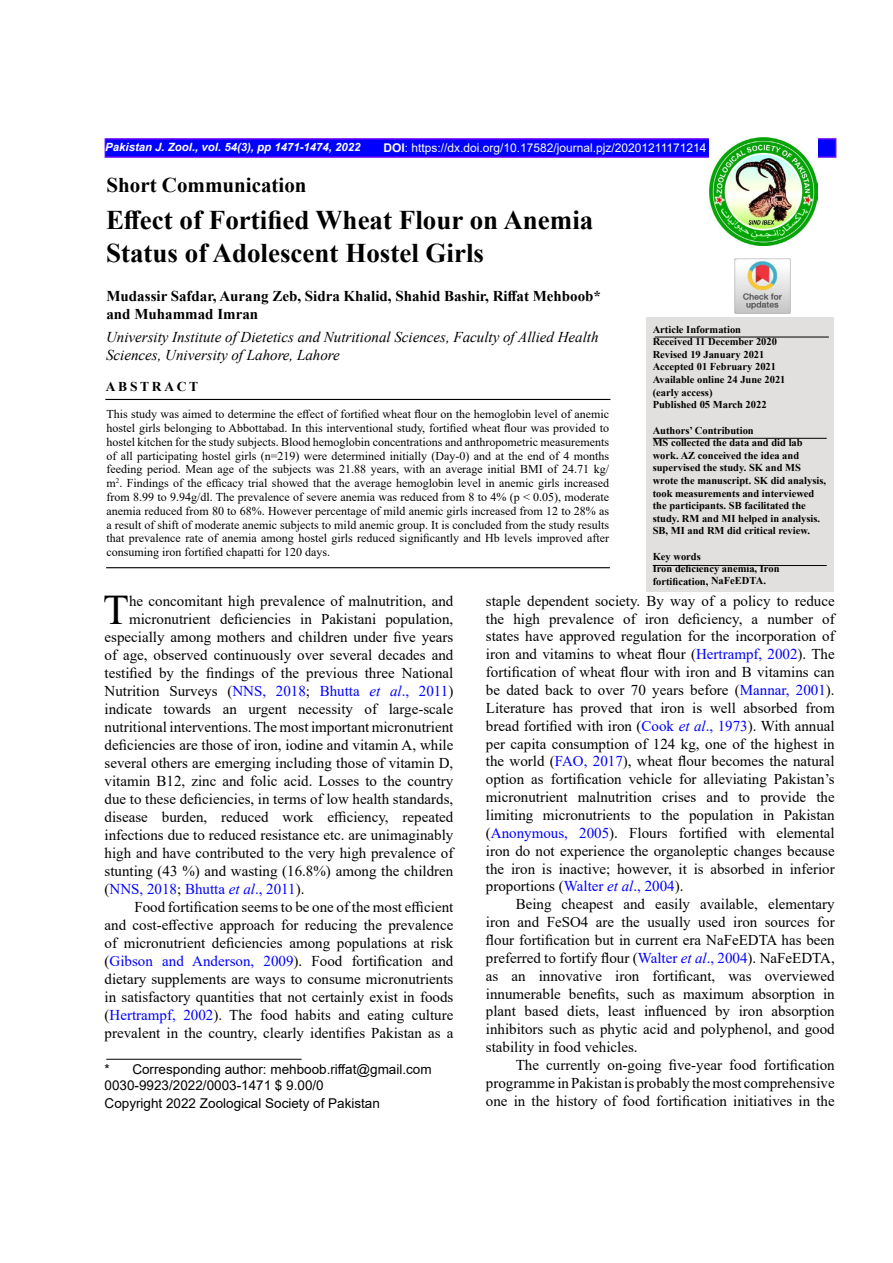
<style>
.page{position:relative;width:893px;height:1263px;background:#fff}
.page>*{position:absolute;margin:0;border:0;box-sizing:border-box;transform-origin:0 0}
.t1{font:42.15px "Times New Roman";color:#000}
.t2{font:700 27px/32.4px "Times New Roman";color:#000}
.t3{font:700 21px "Times New Roman";color:#000}
.t4{font:15px/17.9px "Times New Roman";color:#000;text-align:justify}
.t5{font:italic 15px/18px "Times New Roman";color:#000}
.t6{font:700 15px/18px "Times New Roman";color:#000}
.t7{font:15px "Times New Roman";color:#00f}
.t8{font:13.5px/16.2px "Arial";color:#000}
.t9{font:700 13.5px "Times New Roman";letter-spacing:.2em;color:#000}
.t10{font:12px/13.8px "Times New Roman";color:#000;text-align:justify}
.t11{font:12px "Arial";color:#fff}
.t12{font:italic 700 11.4px "Arial";color:#fff}
.t13{font:700 10.5px/12.6px "Times New Roman";color:#000}
.s1{font-weight:700}
.s2{color:#00f}
.s3{font-style:italic;color:#00f}
.s4{color:#000}
.s5{font-style:italic}
</style>
<div class="page">
<div style="left:105px;top:138px;width:731px;height:20px;background:#00f;border:2px solid #60f"></div>
<img style="left:709px;top:138px;width:108px;height:108px">
<div style="left:646px;top:318px;width:187px;height:274px;background:#e2e0df"></div>
<hr style="left:653px;top:438px;width:174px;height:1px;background:#000">
<hr style="left:105px;top:399px;width:505px;height:1px;background:#000">
<hr style="left:106px;top:567px;width:504px;height:1px;background:#000">
<hr style="left:655px;top:337px;width:174px;height:1px;background:#000">
<hr style="left:106px;top:1059px;width:196px;height:1px;background:#000">
<hr style="left:653px;top:565px;width:174px;height:1px;background:#000">
<img style="left:735px;top:258px;width:55px;height:55px">
<p class="t12" style="left:105px;top:139px;width:257px">Pakistan J. Zool., vol. 54(3), pp 1471-1474, 2022</p>
<p class="t11" style="left:383px;top:139px;width:325px"><span class="s1">DOI</span>: https://dx.doi.org/10.17582/journal.pjz/20201211171214</p>
<h3 class="t3" style="left:107px;top:170px;width:202px">Short Communication</h3>
<h2 class="t2" style="left:106px;top:203px;width:489px">Effect of Fortified Wheat Flour on Anemia<br>Status of Adolescent Hostel Girls</h2>
<p class="t6" style="left:106px;top:287px;width:496px">Mudassir Safdar, Aurang Zeb, Sidra Khalid, Shahid Bashir, Riffat Mehboob* and Muhammad Imran</p>
<p class="t5" style="left:106px;top:327px;width:494px">University Institute of Dietetics and Nutritional Sciences, Faculty of Allied Health<br>Sciences, University of Lahore, Lahore</p>
<p class="t13" style="left:653px;top:323px;width:134px">Article Information<br>Received 11 December 2020<br>Revised 19 January 2021<br>Accepted 01 February 2021<br>Available online 24 June 2021 (early access)<br>Published 05 March 2022</p>
<p class="t13" style="left:653px;top:423px;width:175px">Authors’ Contribution<br>MS collected the data and did lab work. AZ conceived the idea and supervised the study. SK and MS wrote the manuscript. SK did analysis, took measurements and interviewed the participants. SB facilitated the study. RM and MI helped in analysis.<br>SB, MI and RM did critical review.</p>
<p class="t13" style="left:653px;top:549px;width:128px">Key words<br>Iron deficiency anemia, Iron fortification, NaFeEDTA.</p>
<p class="t9" style="left:106px;top:377px;width:94px">ABSTRACT</p>
<p class="t10" style="left:107px;top:407px;width:504px">This study was aimed to determine the effect of fortified wheat flour on the hemoglobin level of anemic hostel girls belonging to Abbottabad. In this interventional study, fortified wheat flour was provided to hostel kitchen for the study subjects. Blood hemoglobin concentrations and anthropometric measurements of all participating hostel girls (n=219) were determined initially (Day-0) and at the end of 4 months feeding period. Mean age of the subjects was 21.88 years, with an average initial BMI of 24.71 kg/ m<sup>2</sup>. Findings of the efficacy trial showed that the average hemoglobin level in anemic girls increased from 8.99 to 9.94g/dl. The prevalence of severe anemia was reduced from 8 to 4% (p &lt; 0.05), moderate anemia reduced from 80 to 68%. However percentage of mild anemic girls increased from 12 to 28% as a result of shift of moderate anemic subjects to mild anemic group. It is concluded from the study results that prevalence rate of anemia among hostel girls reduced significantly and Hb levels improved after consuming iron fortified chapatti for 120 days.</p>
<h1 class="t1" style="left:103px;top:580px;width:27px">T</h1>
<p class="t4" style="left:129px;top:591px;width:326px">he concomitant high prevalence of malnutrition, and</p>
<p class="t4" style="left:486px;top:591px;width:350px">staple dependent society. By way of a policy to reduce the high prevalence of iron deficiency, a number of states have approved regulation for the incorporation of iron and vitamins to wheat flour (<span class="s2">Hertrampf, 2002</span>). The fortification of wheat flour with iron and B vitamins can be dated back to over 70 years before (<span class="s2">Mannar, 2001</span>).<br>Literature has proved that iron is well absorbed from bread fortified with iron (<span class="s2">Cook</span> <span class="s3">et al</span><span class="s2">., 1973</span>). With annual per capita consumption of 124 kg, one of the highest in the world (<span class="s2">FAO, 2017</span>), wheat flour becomes the natural option as fortification vehicle for alleviating Pakistan’s micronutrient malnutrition crises and to provide the limiting micronutrients to the population in Pakistan (<span class="s2">Anonymous, 2005</span>). Flours fortified with elemental iron do not experience the organoleptic changes because the iron is inactive; however, it is absorbed in inferior proportions (<span class="s2">Walter</span> <span class="s3">et al</span><span class="s2">., 2004</span>).</p>
<p class="t4" style="left:486px;top:895px;width:350px;text-indent:30px">Being cheapest and easily available, elementary iron and FeSO4 are the usually used iron sources for flour fortification but in current era NaFeEDTA has been preferred to fortify flour (<span class="s2">Walter</span> <span class="s3">et al</span><span class="s2">., 2004</span>). NaFeEDTA, as an innovative iron fortificant, was overviewed innumerable benefits, such as maximum absorption in plant based diets, least influenced by iron absorption inhibitors such as phytic acid and polyphenol, and good stability in food vehicles.</p>
<p class="t4" style="left:486px;top:1055px;width:350px;text-indent:30px">The currently on-going five-year food fortification programme in Pakistan is probably the most comprehensive one in the history of food fortification initiatives in the</p>
<p class="t4" style="left:129px;top:609px;width:326px">micronutrient deficiencies in Pakistani population,</p>
<p class="t4" style="left:105px;top:627px;width:350px">especially among mothers and children under five years</p>
<p class="t4" style="left:105px;top:645px;width:350px">of age, observed continuously over several decades and</p>
<p class="t4" style="left:105px;top:663px;width:350px">testified by the findings of the previous three National</p>
<p class="t7" style="left:105px;top:680px;width:350px"><span class="s4">Nutrition Surveys (</span>NNS, 2018<span class="s4">;</span> Bhutta <span class="s5">et al</span>., 2011<span class="s4">)</span></p>
<p class="t4" style="left:105px;top:699px;width:350px">indicate towards an urgent necessity of large-scale</p>
<p class="t4" style="left:105px;top:717px;width:350px">nutritional interventions. The most important micronutrient</p>
<p class="t4" style="left:105px;top:735px;width:350px">deficiencies are those of iron, iodine and vitamin A, while</p>
<p class="t4" style="left:105px;top:753px;width:350px">several others are emerging including those of vitamin D,</p>
<p class="t4" style="left:105px;top:771px;width:350px">vitamin B12, zinc and folic acid. Losses to the country</p>
<p class="t4" style="left:105px;top:789px;width:350px">due to these deficiencies, in terms of low health standards,</p>
<p class="t4" style="left:105px;top:807px;width:350px">disease burden, reduced work efficiency, repeated</p>
<p class="t4" style="left:105px;top:825px;width:350px">infections due to reduced resistance etc. are unimaginably</p>
<p class="t4" style="left:105px;top:843px;width:350px">high and have contributed to the very high prevalence of</p>
<p class="t4" style="left:105px;top:861px;width:350px">stunting (43 %) and wasting (16.8%) among the children</p>
<p class="t7" style="left:105px;top:878px;width:201px"><span class="s4">(</span>NNS, 2018<span class="s4">;</span> Bhutta <span class="s5">et al</span>., 2011<span class="s4">).</span></p>
<p class="t4" style="left:134px;top:897px;width:320px">Food fortification seems to be one of the most efficient</p>
<p class="t4" style="left:105px;top:915px;width:350px">and cost-effective approach for reducing the prevalence</p>
<p class="t4" style="left:105px;top:933px;width:350px">of micronutrient deficiencies among populations at risk</p>
<p class="t4" style="left:105px;top:951px;width:350px">(<span class="s2">Gibson and Anderson, 2009</span>). Food fortification and</p>
<p class="t4" style="left:105px;top:969px;width:350px">dietary supplements are ways to consume micronutrients</p>
<p class="t4" style="left:105px;top:987px;width:350px">in satisfactory quantities that not certainly exist in foods</p>
<p class="t4" style="left:105px;top:1005px;width:350px">(<span class="s2">Hertrampf, 2002</span>). The food habits and eating culture</p>
<p class="t4" style="left:105px;top:1023px;width:350px">prevalent in the country, clearly identifies Pakistan as a</p>
<p class="t8" style="left:105px;top:1061px;width:329px">* Corresponding author: mehboob.riffat@gmail.com<br>0030-9923/2022/0003-1471 $ 9.00/0</p>
<p class="t8" style="left:105px;top:1095px;width:277px">Copyright 2022 Zoological Society of Pakistan</p>
</div>
